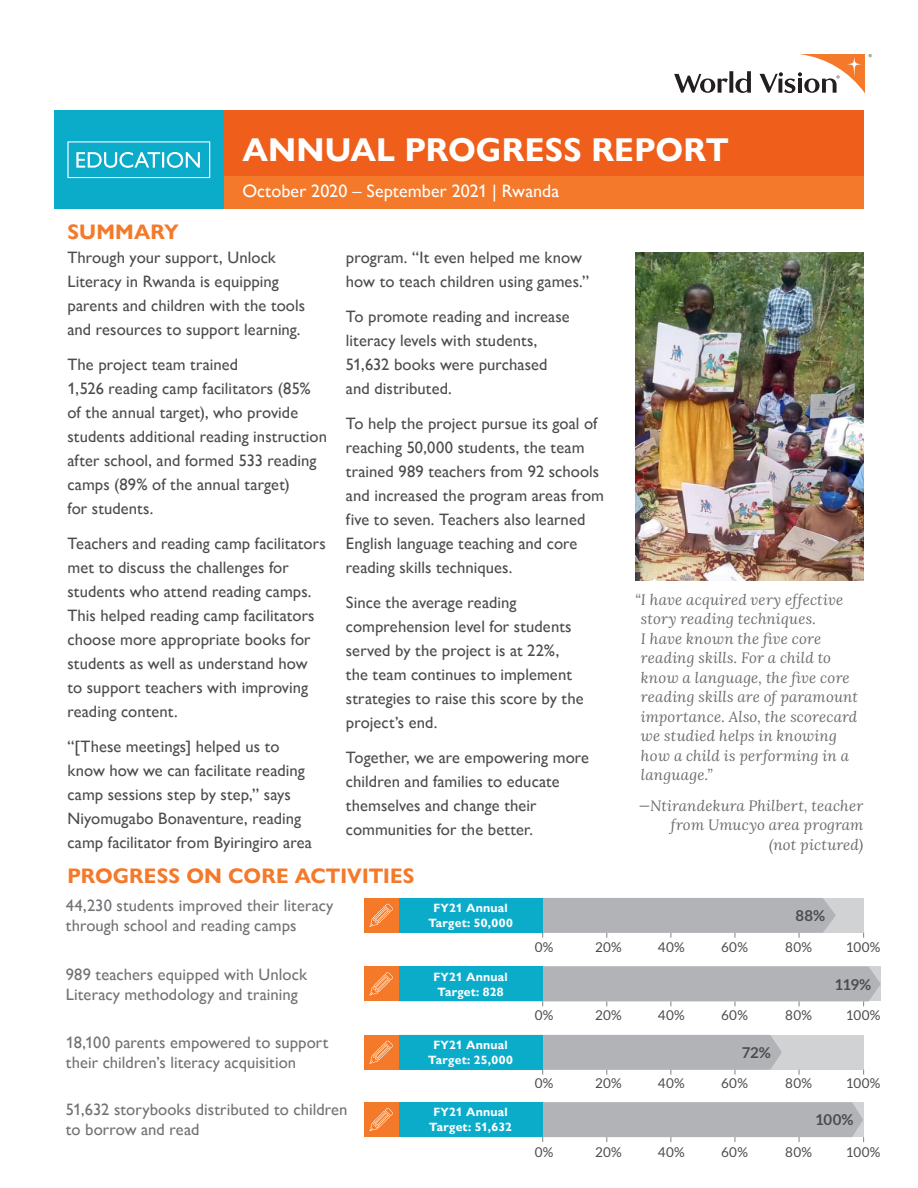
<style>
.page{position:relative;width:918px;height:1188px;background:#fff}
.page>*{position:absolute;margin:0;border:0;box-sizing:border-box;transform-origin:0 0}
.t1{font:700 33px "Gill Sans Nova";letter-spacing:.005em;color:#fff}
.BODY_HEADER{font:700 21px "Gill Sans Nova";letter-spacing:.005em;color:#f4792a}
.t2{font:18px "Gill Sans Nova";letter-spacing:.005em;color:#fff}
.BODY{font:16.5px/24px "Gill Sans Nova";letter-spacing:.005em;color:#4b4c4d}
.BODY_SUBHEADING{font:16.5px/19.8px "Gill Sans Nova";letter-spacing:.005em;color:#717275}
.PHOTO_CAPTION{font:italic 15px/19.5px "Lora";letter-spacing:.01em;color:#6c6d70}
.PROGRESS_AMOUNT{font:700 15px "Lato";letter-spacing:-.02em;color:#4b4c4d}
.PROGRESS_MARKER{font:13.5px "Lato";letter-spacing:.02em;color:#4b4c4d}
.PROGRESS_TARGET{font:700 12px/15px "Gill Sans Nova";letter-spacing:.02em;color:#fff;text-align:center}
</style>
<div class="page">
<div style="left:54px;top:110px;width:171px;height:99px;background:#0babca"></div>
<div style="left:225px;top:110px;width:639px;height:99px;background:#f4792a"></div>
<svg style="left:674px;top:54px;width:198px;height:39px"></svg>
<div style="left:225px;top:110px;width:639px;height:65px;background:#ef5f1b"></div>
<svg style="left:67px;top:141px;width:143px;height:37px"></svg>
<img style="left:635px;top:252px;width:229px;height:328px">
<div style="left:399px;top:1035px;width:465px;height:35px;background:#d1d2d4"></div>
<svg style="left:399px;top:1035px;width:383px;height:40px;background:#85bac6"></svg>
<div style="left:364px;top:1035px;width:35px;height:35px;background:#f47928"></div>
<svg style="left:369px;top:1041px;width:24px;height:23px"></svg>
<svg style="left:399px;top:967px;width:482px;height:39px;background:#8fb9c4"></svg>
<div style="left:364px;top:967px;width:35px;height:34px;background:#f47928"></div>
<svg style="left:369px;top:972px;width:24px;height:24px"></svg>
<div style="left:399px;top:898px;width:465px;height:35px;background:#d1d2d4"></div>
<svg style="left:399px;top:898px;width:437px;height:40px;background:#8bbac5"></svg>
<div style="left:364px;top:898px;width:35px;height:35px;background:#f47928"></div>
<svg style="left:369px;top:904px;width:24px;height:23px"></svg>
<svg style="left:399px;top:1102px;width:465px;height:40px;background:#8ebac5"></svg>
<div style="left:364px;top:1102px;width:35px;height:35px;background:#f47928"></div>
<svg style="left:369px;top:1108px;width:24px;height:23px"></svg>
<p class="BODY_HEADER" style="left:68px;top:220px;width:113px">SUMMARY</p>
<h1 class="t1" style="left:242px;top:131px;width:488px">ANNUAL PROGRESS REPORT</h1>
<p class="t2" style="left:242px;top:181px;width:318px">October 2020 – September 2021 | Rwanda</p>
<p class="BODY" style="left:68px;top:246px;width:239px">Through your support, Unlock Literacy in Rwanda is equipping parents and children with the tools and resources to support learning.</p>
<p class="BODY" style="left:68px;top:353px;width:261px">The project team trained<br>1,526 reading camp facilitators (85% of the annual target), who provide students additional reading instruction after school, and formed 533 reading camps (89% of the annual target)<br>for students.</p>
<p class="BODY" style="left:68px;top:531px;width:260px">Teachers and reading camp facilitators met to discuss the challenges for students who attend reading camps.<br>This helped reading camp facilitators choose more appropriate books for students as well as understand how to support teachers with improving reading content.</p>
<p class="BODY" style="left:68px;top:734px;width:246px">“[These meetings] helped us to know how we can facilitate reading camp sessions step by step,” says Niyomugabo Bonaventure, reading camp facilitator from Byiringiro area</p>
<p class="BODY" style="left:346px;top:246px;width:245px">program. “It even helped me know how to teach children using games.”</p>
<p class="BODY" style="left:346px;top:305px;width:225px">To promote reading and increase literacy levels with students,<br>51,632 books were purchased and distributed.</p>
<p class="BODY" style="left:346px;top:411px;width:260px">To help the project pursue its goal of reaching 50,000 students, the team trained 989 teachers from 92 schools and increased the program areas from five to seven. Teachers also learned English language teaching and core reading skills techniques.</p>
<p class="BODY" style="left:346px;top:590px;width:239px">Since the average reading comprehension level for students served by the project is at 22%, the team continues to implement strategies to raise this score by the project’s end.</p>
<p class="BODY" style="left:346px;top:745px;width:245px">Together, we are empowering more children and families to educate themselves and change their communities for the better.</p>
<p class="BODY_HEADER" style="left:68px;top:863px;width:349px">PROGRESS ON CORE ACTIVITIES</p>
<p class="PHOTO_CAPTION" style="left:641px;top:589px;width:218px;text-indent:-6px">“I have acquired very effective story reading techniques.<br>I have known the five core reading skills. For a child to know a language, the five core reading skills are of paramount importance. Also, the scorecard we studied helps in knowing how a child is performing in a language.”</p>
<p class="PHOTO_CAPTION" style="left:639px;top:795px;width:226px;text-align:right">—Ntirandekura Philbert, teacher from Umucyo area program</p>
<p class="PHOTO_CAPTION" style="left:769px;top:834px;width:96px">(not pictured)</p>
<p class="BODY_SUBHEADING" style="left:66px;top:896px;width:269px">44,230 students improved their literacy through school and reading camps</p>
<p class="PROGRESS_AMOUNT" style="left:796px;top:907px;width:31px">88%</p>
<p class="PROGRESS_MARKER" style="left:535px;top:939px;width:20px">0%</p>
<p class="PROGRESS_MARKER" style="left:595px;top:939px;width:28px">20%</p>
<p class="PROGRESS_MARKER" style="left:658px;top:939px;width:28px">40%</p>
<p class="PROGRESS_MARKER" style="left:721px;top:939px;width:28px">60%</p>
<p class="PROGRESS_MARKER" style="left:785px;top:939px;width:28px">80%</p>
<p class="PROGRESS_MARKER" style="left:846px;top:939px;width:36px">100%</p>
<p class="PROGRESS_TARGET" style="left:428px;top:901px;width:86px">FY21 Annual<br>Target: 50,000</p>
<p class="BODY_SUBHEADING" style="left:66px;top:965px;width:243px">989 teachers equipped with Unlock<br>Literacy methodology and training</p>
<p class="PROGRESS_AMOUNT" style="left:834px;top:976px;width:38px">119%</p>
<p class="PROGRESS_MARKER" style="left:535px;top:1008px;width:20px">0%</p>
<p class="PROGRESS_MARKER" style="left:595px;top:1008px;width:28px">20%</p>
<p class="PROGRESS_MARKER" style="left:658px;top:1008px;width:28px">40%</p>
<p class="PROGRESS_MARKER" style="left:721px;top:1008px;width:28px">60%</p>
<p class="PROGRESS_MARKER" style="left:785px;top:1008px;width:28px">80%</p>
<p class="PROGRESS_MARKER" style="left:846px;top:1008px;width:36px">100%</p>
<p class="PROGRESS_TARGET" style="left:433px;top:969px;width:76px">FY21 Annual<br>Target: 828</p>
<p class="BODY_SUBHEADING" style="left:66px;top:1033px;width:264px">18,100 parents empowered to support their children’s literacy acquisition</p>
<p class="PROGRESS_AMOUNT" style="left:742px;top:1044px;width:31px">72%</p>
<p class="PROGRESS_MARKER" style="left:535px;top:1075px;width:20px">0%</p>
<p class="PROGRESS_MARKER" style="left:595px;top:1075px;width:28px">20%</p>
<p class="PROGRESS_MARKER" style="left:658px;top:1075px;width:28px">40%</p>
<p class="PROGRESS_MARKER" style="left:721px;top:1075px;width:28px">60%</p>
<p class="PROGRESS_MARKER" style="left:785px;top:1075px;width:28px">80%</p>
<p class="PROGRESS_MARKER" style="left:846px;top:1075px;width:36px">100%</p>
<p class="PROGRESS_TARGET" style="left:428px;top:1037px;width:86px">FY21 Annual<br>Target: 25,000</p>
<p class="BODY_SUBHEADING" style="left:66px;top:1100px;width:283px">51,632 storybooks distributed to children to borrow and read</p>
<p class="PROGRESS_AMOUNT" style="left:815px;top:1111px;width:40px">100%</p>
<p class="PROGRESS_MARKER" style="left:535px;top:1144px;width:20px">0%</p>
<p class="PROGRESS_MARKER" style="left:595px;top:1144px;width:28px">20%</p>
<p class="PROGRESS_MARKER" style="left:658px;top:1144px;width:28px">40%</p>
<p class="PROGRESS_MARKER" style="left:721px;top:1144px;width:28px">60%</p>
<p class="PROGRESS_MARKER" style="left:785px;top:1144px;width:28px">80%</p>
<p class="PROGRESS_MARKER" style="left:846px;top:1144px;width:36px">100%</p>
<p class="PROGRESS_TARGET" style="left:429px;top:1105px;width:84px">FY21 Annual<br>Target: 51,632</p>
</div>
